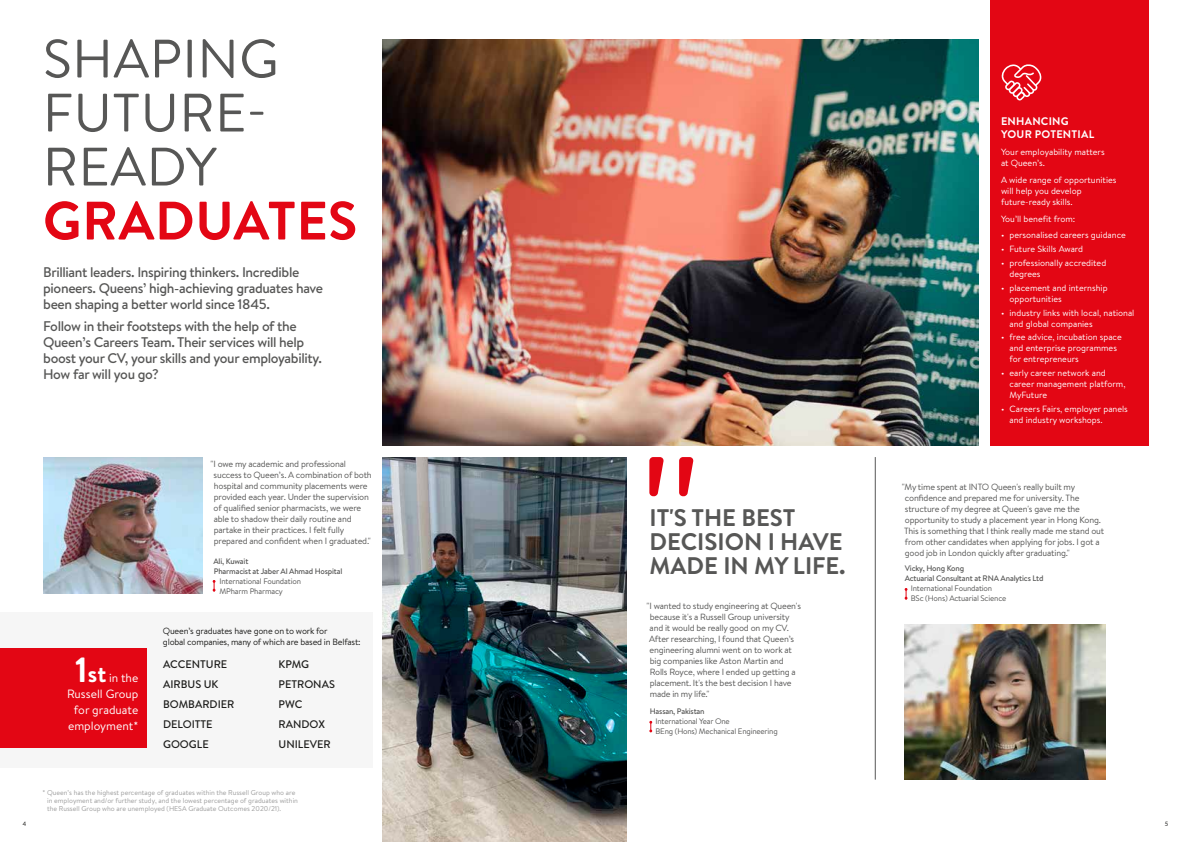
<style>
.page{position:relative;width:1191px;height:842px;background:#fff}
.page>*{position:absolute;margin:0;border:0;box-sizing:border-box;transform-origin:0 0}
.t1{font:54px/54px "Brandon Text";letter-spacing:.01em;color:#575756}
.t2{font:700 54px "Brandon Text";letter-spacing:.01em;color:#e30614}
.t3{font:700 24px/24px "Brandon Text";color:#575756}
.t4{font:500 14px/16px "Brandon Text";letter-spacing:-.025em;color:#575756}
.t5{font:12px/16px "Brandon Text";color:#fff;text-align:right}
.t6{font:500 11px "Brandon Text";color:#1d1d1b}
.t7{font:700 11px/13px "Brandon Text";letter-spacing:.02em;color:#fff}
.t8{font:9px/11px "Brandon Text";letter-spacing:-.02em;color:#575756}
.t9{font:9px/11px "Brandon Text";color:#fff}
.t10{font:9px/11px "Brandon Text";letter-spacing:-.02em;color:#1d1d1b}
.t11{font:8px/10px "Brandon Text";letter-spacing:-.02em;color:#575756}
.t12{font:500 8px/10px "Brandon Text";letter-spacing:-.02em;color:#575756}
.t13{font:7px/8px "Brandon Text";color:#9d9d9d}
.t14{font:6px "Lato";color:#1d1d1b}
.s1{font-weight:700;font-size:35px}
.s2{font-weight:700;font-size:23px}
</style>
<div class="page">
<div style="left:0;top:612px;width:372px;height:156px;background:#f6f6f6"></div>
<img style="left:383px;top:457px;width:243px;height:385px">
<img style="left:43px;top:457px;width:159px;height:136px">
<img style="left:904px;top:624px;width:202px;height:156px">
<img style="left:383px;top:40px;width:595px;height:406px">
<div style="left:989px;top:0;width:159px;height:446px;background:#e30614"></div>
<hr style="left:875px;top:457px;width:1px;height:323px;background:#575756">
<svg style="left:649px;top:457px;width:45px;height:39px"></svg>
<svg style="left:1001px;top:64px;width:41px;height:36px"></svg>
<svg style="left:649px;top:721px;width:3px;height:11px"></svg>
<svg style="left:904px;top:588px;width:3px;height:11px"></svg>
<svg style="left:213px;top:580px;width:2px;height:11px"></svg>
<div style="left:0;top:648px;width:104px;height:100px;background:#e30614"></div>
<div style="left:43px;top:648px;width:104px;height:100px;background:#e30614"></div>
<h1 class="t1" style="left:43px;top:30px;width:237px">SHAPING<br>FUTURE-<br>READY</h1>
<h1 class="t2" style="left:43px;top:183px;width:316px">GRADUATES</h1>
<h3 class="t4" style="left:43px;top:264px;width:281px">Brilliant leaders. Inspiring thinkers. Incredible pioneers. Queens’ high-achieving graduates have been shaping a better world since 1845.</h3>
<h3 class="t4" style="left:43px;top:318px;width:280px">Follow in their footsteps with the help of the Queen’s Careers Team. Their services will help boost your CV, your skills and your employability.<br>How far will you go?</h3>
<h3 class="t5" style="left:67px;top:669px;width:73px"><span class="s1">1</span><span class="s2">st</span> in the<br>Russell Group for graduate employment*</h3>
<p class="t8" style="left:214px;top:458px;width:160px;text-indent:-3px">"I owe my academic and professional success to Queen’s. A combination of both hospital and community placements were provided each year. Under the supervision of qualified senior pharmacists, we were able to shadow their daily routine and partake in their practices. I felt fully prepared and confident when I graduated."</p>
<p class="t12" style="left:213px;top:556px;width:130px">Ali, Kuwait<br>Pharmacist at Jaber Al Ahmad Hospital</p>
<p class="t11" style="left:219px;top:575px;width:83px">International Foundation<br>MPharm Pharmacy</p>
<p class="t10" style="left:163px;top:625px;width:199px">Queen’s graduates have gone on to work for<br>global companies, many of which are based in Belfast:</p>
<p class="t6" style="left:163px;top:657px;width:66px">ACCENTURE</p>
<p class="t6" style="left:278px;top:657px;width:32px">KPMG</p>
<p class="t6" style="left:163px;top:677px;width:57px">AIRBUS UK</p>
<p class="t6" style="left:278px;top:677px;width:58px">PETRONAS</p>
<p class="t6" style="left:163px;top:696px;width:73px">BOMBARDIER</p>
<p class="t6" style="left:278px;top:696px;width:25px">PWC</p>
<p class="t6" style="left:163px;top:716px;width:51px">DELOITTE</p>
<p class="t6" style="left:278px;top:716px;width:48px">RANDOX</p>
<p class="t6" style="left:163px;top:736px;width:47px">GOOGLE</p>
<p class="t6" style="left:278px;top:736px;width:54px">UNILEVER</p>
<p class="t13" style="left:47px;top:788px;width:252px;text-indent:-5px">* Queen’s has the highest percentage of graduates within the Russell Group who are in employment and/or further study, and the lowest percentage of graduates within the Russell Group who are unemployed (HESA Graduate Outcomes 2020/21).</p>
<h2 class="t3" style="left:649px;top:505px;width:198px">IT'S THE BEST<br>DECISION I HAVE<br>MADE IN MY LIFE.</h2>
<p class="t8" style="left:646px;top:600px;width:156px">"I wanted to study engineering at Queen's because it's a Russell Group university and it would be really good on my CV.<br>After researching, I found that Queen’s engineering alumni went on to work at big companies like Aston Martin and<br>Rolls Royce, where I ended up getting a placement. It's the best decision I have made in my life."</p>
<p class="t12" style="left:650px;top:706px;width:56px">Hassan, Pakistan</p>
<p class="t11" style="left:655px;top:716px;width:124px">International Year One<br>BEng (Hons) Mechanical Engineering</p>
<p class="t7" style="left:1001px;top:115px;width:95px">ENHANCING<br>YOUR POTENTIAL</p>
<p class="t9" style="left:1001px;top:146px;width:105px">Your employability matters at Queen’s.</p>
<p class="t9" style="left:1001px;top:174px;width:117px">A wide range of opportunities will help you develop future-ready skills.</p>
<p class="t9" style="left:1001px;top:213px;width:76px">You’ll benefit from:</p>
<p class="t9" style="left:1001px;top:229px;width:126px">• personalised careers guidance</p>
<p class="t9" style="left:1001px;top:243px;width:84px">• Future Skills Award</p>
<p class="t9" style="left:1009px;top:257px;width:98px;text-indent:-9px">• professionally accredited degrees</p>
<p class="t9" style="left:1009px;top:282px;width:100px;text-indent:-9px">• placement and internship opportunities</p>
<p class="t9" style="left:1009px;top:307px;width:126px;text-indent:-9px">• industry links with local, national and global companies</p>
<p class="t9" style="left:1009px;top:331px;width:114px;text-indent:-9px">• free advice, incubation space and enterprise programmes for entrepreneurs</p>
<p class="t9" style="left:1009px;top:367px;width:118px;text-indent:-9px">• early career network and career management platform,<br>MyFuture</p>
<p class="t9" style="left:1009px;top:403px;width:120px;text-indent:-9px">• Careers Fairs, employer panels and industry workshops.</p>
<p class="t8" style="left:902px;top:481px;width:204px">"My time spent at INTO Queen's really built my confidence and prepared me for university. The structure of my degree at Queen's gave me the opportunity to study a placement year in Hong Kong.<br>This is something that I think really made me stand out from other candidates when applying for jobs. I got a good job in London quickly after graduating."</p>
<p class="t12" style="left:904px;top:563px;width:140px">Vicky, Hong Kong<br>Actuarial Consultant at RNA Analytics Ltd</p>
<p class="t11" style="left:910px;top:583px;width:97px">International Foundation<br>BSc (Hons) Actuarial Science</p>
<p class="t14" style="left:23px;top:819px;width:5px">4</p>
<p class="t14" style="left:1164px;top:819px;width:5px">5</p>
</div>
